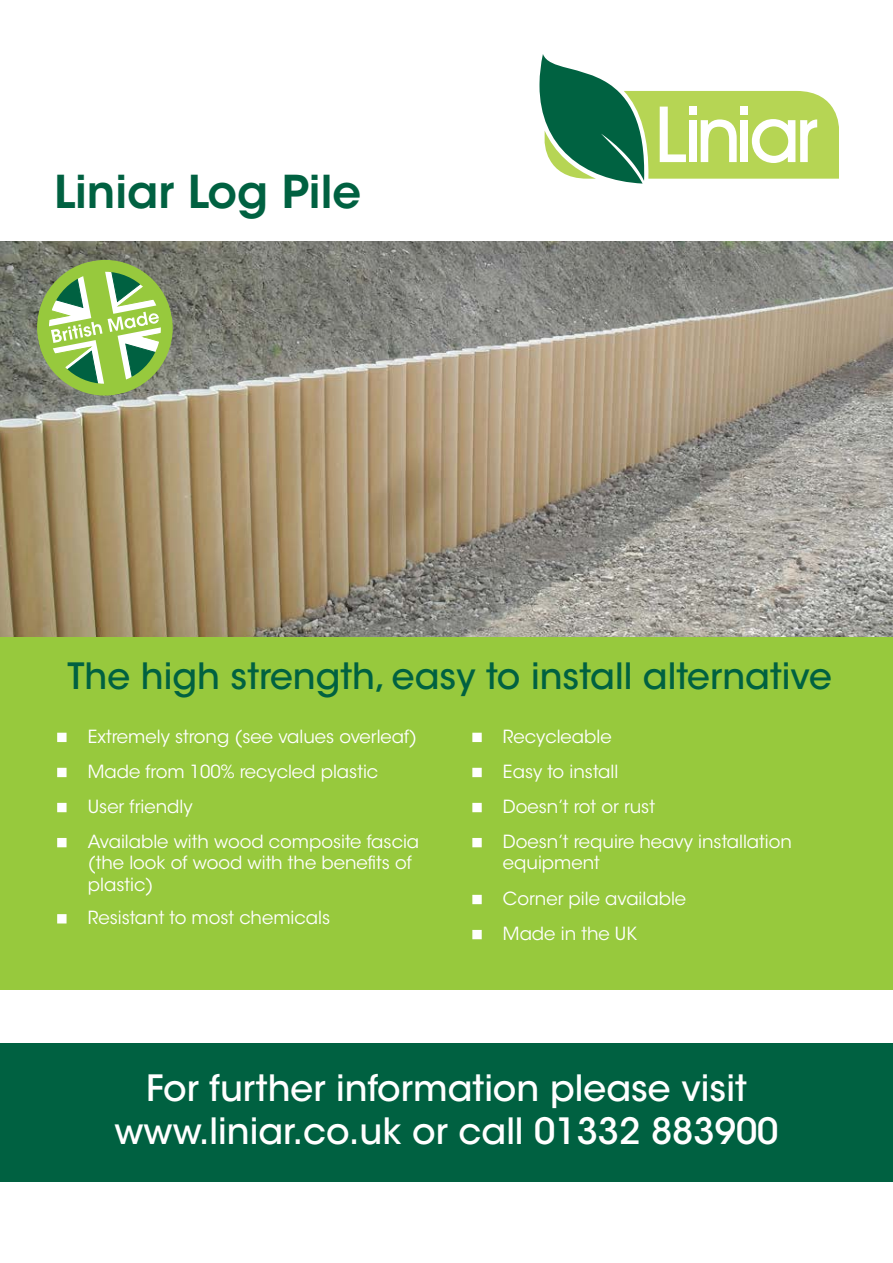
<style>
.page{position:relative;width:893px;height:1263px;background:#fff}
.page>*{position:absolute;margin:0;border:0;box-sizing:border-box;transform-origin:0 0}
.t1{font:600 45px "ITC Avant Garde Std";color:#006141}
.t2{font:500 36px/43.2px "ITC Avant Garde Std";color:#fff;text-align:center}
.t3{font:500 36px "ITC Avant Garde Std";color:#006141}
.t4{font:18px/35.1px "ITC Avant Garde Std";color:#fff}
</style>
<div class="page">
<svg style="left:539px;top:54px;width:300px;height:130px"></svg>
<img style="left:0;top:241px;width:893px;height:396px">
<div style="left:0;top:637px;width:893px;height:353px;background:#97c93d"></div>
<div style="left:57px;top:733px;width:10px;height:9px;background:#fff;border:2px solid #fff"></div>
<div style="left:57px;top:768px;width:10px;height:9px;background:#fff;border:2px solid #fff"></div>
<div style="left:57px;top:803px;width:10px;height:9px;background:#fff;border:2px solid #fff"></div>
<div style="left:57px;top:838px;width:10px;height:9px;background:#fff;border:2px solid #fff"></div>
<div style="left:472px;top:733px;width:10px;height:9px;background:#fff;border:2px solid #fff"></div>
<div style="left:472px;top:768px;width:10px;height:9px;background:#fff;border:2px solid #fff"></div>
<div style="left:472px;top:803px;width:10px;height:9px;background:#fff;border:2px solid #fff"></div>
<div style="left:472px;top:838px;width:10px;height:9px;background:#fff;border:2px solid #fff"></div>
<div style="left:472px;top:895px;width:10px;height:9px;background:#fff;border:2px solid #fff"></div>
<div style="left:472px;top:930px;width:10px;height:9px;background:#fff;border:2px solid #fff"></div>
<div style="left:57px;top:914px;width:10px;height:9px;background:#fff;border:2px solid #fff"></div>
<div style="left:0;top:1042px;width:893px;height:139px;background:#006141"></div>
<svg style="left:25px;top:248px;width:155px;height:159px;background:#8da86e"></svg>
<h1 class="t1" style="left:54px;top:163px;width:309px">Liniar Log Pile</h1>
<h2 class="t3" style="left:68px;top:653px;width:766px">The high strength, easy to install alternative</h2>
<p class="t4" style="left:88px;top:719px;width:333px">Extremely strong (see values overleaf)<br>Made from 100% recycled plastic<br>User friendly<br>Available with wood composite fascia</p>
<p class="t4" style="left:88px;top:852px;width:326px;line-height:21.6px">(the look of wood with the benefits of plastic)</p>
<p class="t4" style="left:88px;top:900px;width:244px">Resistant to most chemicals</p>
<p class="t4" style="left:503px;top:719px;width:291px">Recycleable<br>Easy to install<br>Doesn’t rot or rust<br>Doesn’t require heavy installation</p>
<p class="t4" style="left:503px;top:846px;width:185px">equipment<br>Corner pile available<br>Made in the UK</p>
<h2 class="t2" style="left:114px;top:1066px;width:666px">For further information please visit www.liniar.co.uk or call 01332 883900</h2>
</div>
